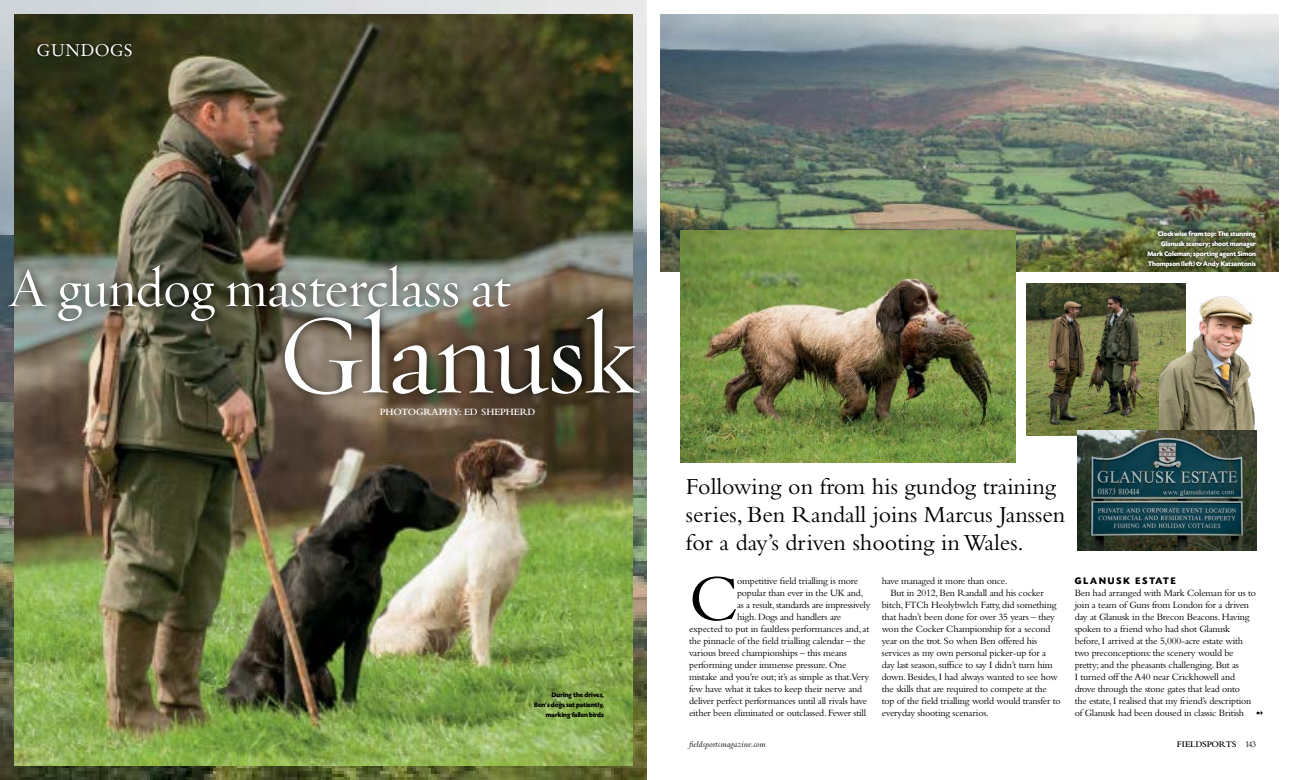
<style>
.page{position:relative;width:1293px;height:780px;background:#fff}
.page>*{position:absolute;margin:0;border:0;box-sizing:border-box;transform-origin:0 0}
.t1{font:114.3px "Requiem Display HTF Roman";letter-spacing:-.01em;color:#fff}
.t2{font:67.9px "Bembo";color:#000}
.t3{font:55.8px "Requiem Display HTF Roman";letter-spacing:-.01em;color:#fff}
.t4{font:24px/28px "Bembo";color:#000}
.t5{font:17px "Original Garamond BT";letter-spacing:.02em;color:#fff}
.t6{font:10px/12px "Bembo";letter-spacing:-.02em;color:#000}
.t7{font:600 10px "Bembo";color:#fff}
.t8{font:700 10px "Today SH";letter-spacing:.2em;color:#000}
.t9{font:italic 9px "Bembo";color:#000}
.t10{font:9px "Bembo Semibold Os F";letter-spacing:-.005em;color:#000}
.t11{font:700 7px/10px "Today SH";color:#fff;text-align:right}
.t12{font:700 7px/10px "Today SH";color:#000;text-align:right}
.s1{font-family:"Bembo"}
</style>
<div class="page">
<img style="left:0;top:0;width:646px;height:780px">
<img style="left:14px;top:14px;width:618px;height:751px">
<div style="left:33px;top:39px;width:103px;height:21px;background:#000;opacity:.9"></div>
<img style="left:1026px;top:283px;width:159px;height:152px">
<img style="left:1160px;top:295px;width:95px;height:135px">
<img style="left:660px;top:14px;width:618px;height:257px">
<div style="left:276px;top:301px;width:372px;height:102px;background:#000;opacity:.75"></div>
<div style="left:0;top:257px;width:519px;height:73px;background:#000;opacity:.75"></div>
<img style="left:1077px;top:430px;width:179px;height:120px">
<img style="left:680px;top:231px;width:335px;height:231px">
<svg style="left:1141px;top:226px;width:120px;height:46px;background:#4d5630"></svg>
<h3 class="t5" style="left:37px;top:39px;width:97px">GUNDOGS</h3>
<h3 class="t3" style="left:8px;top:255px;width:503px">A gundog masterclass at</h3>
<h1 class="t1" style="left:278px;top:288px;width:361px">Glanusk</h1>
<p class="t7" style="left:380px;top:406px;width:157px">PHOTOGRAPHY: ED SHEPHERD</p>
<p class="t12" style="left:534px;top:690px;width:71px">During the drives,<br>Ben’s dogs sat patiently, marking fallen birds</p>
<p class="t11" style="left:1147px;top:229px;width:110px">Clockwise from top: The stunning Glanusk scenery; shoot manager Mark Coleman; sporting agent Simon Thompson (left) &amp; Andy Katsantonis</p>
<h3 class="t4" style="left:686px;top:472px;width:381px">Following on from his gundog training series, Ben Randall joins Marcus Janssen for a day’s driven shooting in Wales.</h3>
<h2 class="t2" style="left:689px;top:559px;width:51px">C</h2>
<p class="t6" style="left:737px;top:574px;width:122px">ompetitive field trialling is more</p>
<p class="t6" style="left:737px;top:586px;width:128px">popular than ever in the UK and,</p>
<p class="t6" style="left:737px;top:598px;width:135px">as a result, standards are impressively</p>
<p class="t6" style="left:737px;top:610px;width:105px">high. Dogs and handlers are</p>
<p class="t6" style="left:689px;top:622px;width:182px">expected to put in faultless performances and, at</p>
<p class="t6" style="left:689px;top:634px;width:178px">the pinnacle of the field trialling calendar – the</p>
<p class="t6" style="left:689px;top:646px;width:159px">various breed championships – this means</p>
<p class="t6" style="left:689px;top:658px;width:159px">performing under immense pressure. One</p>
<p class="t6" style="left:689px;top:670px;width:182px">mistake and you’re out; it’s as simple as that.Very</p>
<p class="t6" style="left:689px;top:682px;width:175px">few have what it takes to keep their nerve and</p>
<p class="t6" style="left:689px;top:694px;width:180px">deliver perfect performances until all rivals have</p>
<p class="t6" style="left:689px;top:706px;width:179px">either been eliminated or outclassed. Fewer still</p>
<p class="t6" style="left:882px;top:574px;width:127px">have managed it more than once.</p>
<p class="t6" style="left:890px;top:586px;width:155px">But in 2012, Ben Randall and his cocker</p>
<p class="t6" style="left:882px;top:598px;width:176px">bitch, FTCh Heolybwlch Fatty, did something</p>
<p class="t6" style="left:882px;top:610px;width:175px">that hadn’t been done for over 35 years – they</p>
<p class="t6" style="left:882px;top:622px;width:170px">won the Cocker Championship for a second</p>
<p class="t6" style="left:882px;top:634px;width:157px">year on the trot. So when Ben offered his</p>
<p class="t6" style="left:882px;top:646px;width:166px">services as my own personal picker-up for a</p>
<p class="t6" style="left:882px;top:658px;width:172px">day last season, suffice to say I didn’t turn him</p>
<p class="t6" style="left:882px;top:670px;width:177px">down. Besides, I had always wanted to see how</p>
<p class="t6" style="left:882px;top:682px;width:167px">the skills that are required to compete at the</p>
<p class="t6" style="left:882px;top:694px;width:180px">top of the field trialling world would transfer to</p>
<p class="t6" style="left:882px;top:706px;width:108px">everyday shooting scenarios.</p>
<p class="t8" style="left:1074px;top:575px;width:102px">Glanusk Estate</p>
<p class="t6" style="left:1074px;top:586px;width:183px">Ben had arranged with Mark Coleman for us to join a team of Guns from London for a driven day at Glanusk in the Brecon Beacons. Having spoken to a friend who had shot Glanusk before, I arrived at the 5,000-acre estate with two preconceptions: the scenery would be pretty; and the pheasants challenging. But as<br>I turned off the A40 near Crickhowell and drove through the stone gates that lead onto<br>the estate, I realised that my friend’s description of Glanusk had been doused in classic British</p>
<p class="t9" style="left:689px;top:739px;width:78px">fieldsportsmagazine.com</p>
<p class="t10" style="left:1176px;top:739px;width:81px">FIELDSPORTS <span class="s1">143</span></p>
</div>
